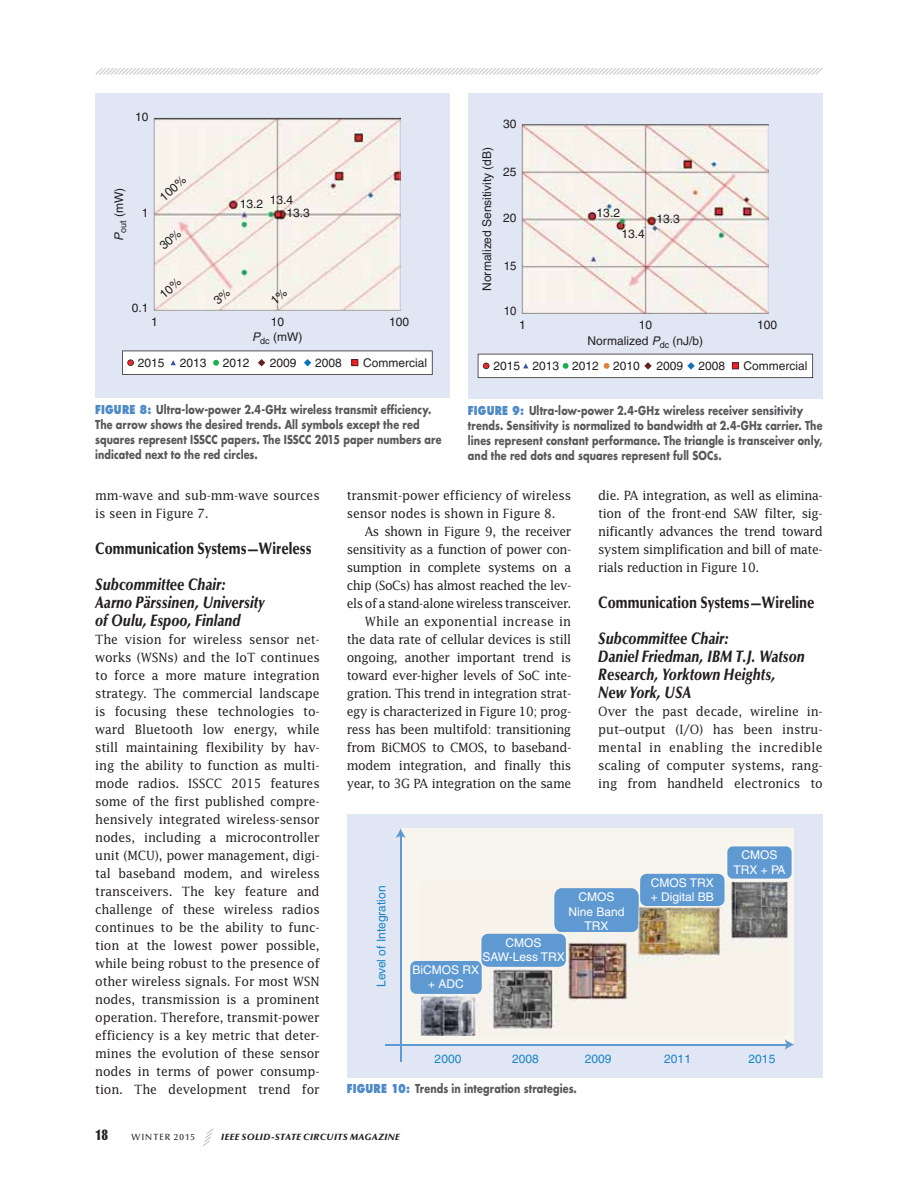
<style>
.page{position:relative;width:918px;height:1188px;background:#fff}
.page>*{position:absolute;margin:0;border:0;box-sizing:border-box;transform-origin:0 0}
.t1{font:italic 900 16.5px/18px "Optima LT Std";letter-spacing:.005em;color:#231f20;scale:.8 1}
.t2{font:900 16.5px "Optima LT Std";letter-spacing:.005em;color:#231f20;scale:.8 1}
.t3{font:900 15px "Optima LT Std";color:#231f20;scale:.75 1}
.t4{font:12.75px/18px "Lucida Std";letter-spacing:-.03em;color:#231f20;text-align:justify;scale:.95 1}
.t5{font:12.75px/18px "Lucida Std";letter-spacing:-.01em;color:#231f20;scale:.95 1}
.t6{font:700 12px/15px "Futura Std";letter-spacing:.01em;color:#58595b;scale:.8 1}
.t7{font:12px/15.3px "Helvetica";color:#231f20;text-align:center}
.t8{font:12px/14.4px "Helvetica";color:#fff;text-align:center}
.t9{font:12px "Helvetica";color:#1b85c6}
.t10{font:12px "Helvetica";color:#231f20;scale:.95 1}
.t11{font:italic 900 9px "Optima LT Std";letter-spacing:.045em;color:#231f20}
.t12{font:500 9px "Optima LT Std";letter-spacing:.115em;color:#231f20}
.s1{font-style:italic}
.s2{font-weight:800;color:#4e89c8}
</style>
<div class="page">
<svg style="left:95px;top:67px;width:728px;height:8px"></svg>
<svg style="left:203px;top:1128px;width:11px;height:18px"></svg>
<div style="left:95px;top:94px;width:355px;height:304px;background:#e0e6f4"></div>
<svg style="left:122px;top:351px;width:311px;height:24px"></svg>
<img style="left:154px;top:119px;width:245px;height:192px">
<div style="left:468px;top:94px;width:355px;height:305px;background:#e0e6f4"></div>
<img style="left:522px;top:126px;width:245px;height:188px">
<svg style="left:478px;top:354px;width:335px;height:24px"></svg>
<div style="left:347px;top:814px;width:476px;height:264px;background:#e0e6f4"></div>
<div style="left:401px;top:828px;width:393px;height:217px;background:#f8f5ee"></div>
<div style="left:410px;top:961px;width:72px;height:33px;background:#5f99d2;border-radius:6px"></div>
<svg style="left:640px;top:874px;width:84px;height:8px"></svg>
<div style="left:727px;top:846px;width:65px;height:33px;background:#5f99d2;border-radius:6px"></div>
<hr style="left:400px;top:835px;width:1px;height:226px;background:#5f99d2">
<svg style="left:395px;top:828px;width:11px;height:10px"></svg>
<hr style="left:385px;top:1044px;width:403px;height:1px;background:#5f99d2">
<svg style="left:785px;top:1039px;width:9px;height:11px"></svg>
<img style="left:421px;top:882px;width:366px;height:154px">
<img style="left:421px;top:961px;width:61px;height:33px">
<img style="left:421px;top:965px;width:58px;height:9px">
<img style="left:429px;top:980px;width:34px;height:9px">
<img style="left:482px;top:934px;width:84px;height:33px">
<img style="left:506px;top:938px;width:35px;height:9px">
<img style="left:483px;top:952px;width:82px;height:9px">
<img style="left:554px;top:888px;width:85px;height:44px">
<img style="left:579px;top:893px;width:35px;height:9px">
<img style="left:569px;top:907px;width:55px;height:9px">
<img style="left:585px;top:922px;width:23px;height:8px">
<img style="left:640px;top:882px;width:84px;height:24px">
<img style="left:652px;top:882px;width:61px;height:5px">
<img style="left:651px;top:893px;width:62px;height:11px">
<svg style="left:159px;top:228px;width:23px;height:22px"></svg>
<svg style="left:160px;top:277px;width:22px;height:21px"></svg>
<svg style="left:213px;top:288px;width:18px;height:17px"></svg>
<svg style="left:271px;top:288px;width:17px;height:17px"></svg>
<p class="t7" style="left:135px;top:110px;width:15px">10</p>
<p class="t7" style="left:113px;top:241px;width:55px;rotate:-90deg"><span class="s1">P</span><sub>out</sub> (mW)</p>
<p class="t7" style="left:142px;top:206px;width:8px">1</p>
<p class="t7" style="left:157px;top:193px;width:32px;rotate:-41deg">100%</p>
<p class="t7" style="left:132px;top:301px;width:18px">0.1</p>
<p class="t7" style="left:287px;top:198px;width:25px;line-height:10.5px;text-align:left;text-indent:-47px">13.2 13.4<br>13.3</p>
<p class="t7" style="left:151px;top:315px;width:8px">1</p>
<p class="t7" style="left:252px;top:315px;width:52px">10<br><span class="s1">P</span><sub>dc</sub> (mW)</p>
<p class="t7" style="left:389px;top:315px;width:22px">100</p>
<p class="t7" style="left:138px;top:356px;width:28px">2015</p>
<p class="t7" style="left:180px;top:356px;width:28px">2013</p>
<p class="t7" style="left:223px;top:356px;width:28px">2012</p>
<p class="t7" style="left:270px;top:356px;width:28px">2009</p>
<p class="t7" style="left:315px;top:356px;width:28px">2008</p>
<p class="t7" style="left:363px;top:356px;width:65px">Commercial</p>
<p class="t7" style="left:481px;top:291px;width:146px;rotate:-90deg">Normalized Sensitivity (dB)</p>
<p class="t7" style="left:503px;top:117px;width:15px">30</p>
<p class="t7" style="left:503px;top:166px;width:15px">25</p>
<p class="t7" style="left:503px;top:211px;width:15px">20</p>
<p class="t10" style="left:504px;top:262px;width:15px">15</p>
<p class="t10" style="left:504px;top:307px;width:15px">10</p>
<p class="t7" style="left:597px;top:207px;width:25px">13.2</p>
<p class="t7" style="left:621px;top:227px;width:25px">13.4</p>
<p class="t7" style="left:657px;top:213px;width:25px">13.3</p>
<p class="t7" style="left:519px;top:318px;width:8px">1</p>
<p class="t7" style="left:588px;top:318px;width:117px">10<br>Normalized <span class="s1">P</span><sub>dc</sub> (nJ/b)</p>
<p class="t7" style="left:757px;top:318px;width:22px">100</p>
<p class="t7" style="left:493px;top:359px;width:148px">2015 2013 2012 2010</p>
<p class="t7" style="left:656px;top:359px;width:28px">2009</p>
<p class="t7" style="left:699px;top:359px;width:28px">2008</p>
<p class="t7" style="left:743px;top:359px;width:65px">Commercial</p>
<p class="t6" style="left:95px;top:403px;width:434px"><span class="s2">FIGURE 8:</span> Ultra-low-power 2.4-GHz wireless transmit efficiency.<br>The arrow shows the desired trends. All symbols except the red squares represent ISSCC papers. The ISSCC 2015 paper numbers are indicated next to the red circles.</p>
<p class="t6" style="left:468px;top:404px;width:445px"><span class="s2">FIGURE 9:</span> Ultra-low-power 2.4-GHz wireless receiver sensitivity trends. Sensitivity is normalized to bandwidth at 2.4-GHz carrier. The lines represent constant performance. The triangle is transceiver only, and the red dots and squares represent full SOCs.</p>
<p class="t5" style="left:95px;top:487px;width:238px">mm-wave and sub-mm-wave sources is seen in Figure 7.</p>
<p class="t2" style="left:95px;top:541px;width:272px">Communication Systems—Wireless</p>
<p class="t1" style="left:95px;top:576px;width:214px">Subcommittee Chair:<br>Aarno Pärssinen, University of Oulu, Espoo, Finland</p>
<p class="t4" style="left:95px;top:631px;width:238px">The vision for wireless sensor net&shy;works (WSNs) and the IoT continues to force a more mature integration strategy. The commercial landscape is focusing these technologies to&shy;ward Bluetooth low energy, while still maintaining flexibility by hav&shy;ing the ability to function as multi&shy;mode radios. ISSCC 2015 features some of the first published compre&shy;hensively integrated wireless-sensor nodes, including a microcontroller unit (MCU), power management, digi&shy;tal baseband modem, and wireless transceivers. The key feature and challenge of these wireless radios continues to be the ability to func&shy;tion at the lowest power possible, while being robust to the presence of other wireless signals. For most WSN nodes, transmission is a prominent operation. Therefore, transmit-power efficiency is a key metric that deter&shy;mines the evolution of these sensor nodes in terms of power consump&shy;tion. The development trend for</p>
<p class="t5" style="left:347px;top:487px;width:238px">transmit-power efficiency of wireless sensor nodes is shown in Figure 8.</p>
<p class="t4" style="left:347px;top:523px;width:238px;text-align:right">As shown in Figure 9, the receiver sensitivity as a function of power con&shy;sumption in complete systems on a chip (SoCs) has almost reached the lev&shy;els of a stand-alone wireless transceiver.<br>While an exponential increase in the data rate of cellular devices is still ongoing, another important trend is toward ever-higher levels of SoC inte&shy;gration. This trend in integration strat&shy;egy is characterized in Figure 10; prog&shy;ress has been multifold: transitioning from BiCMOS to CMOS, to baseband&shy;modem integration, and finally this year, to 3G PA integration on the same</p>
<p class="t4" style="left:598px;top:487px;width:238px">die. PA integration, as well as elimina&shy;tion of the front-end SAW filter, sig&shy;nificantly advances the trend toward system simplification and bill of mate&shy;rials reduction in Figure 10.</p>
<p class="t2" style="left:598px;top:595px;width:272px">Communication Systems—Wireline</p>
<p class="t1" style="left:598px;top:630px;width:260px">Subcommittee Chair:<br>Daniel Friedman, IBM T.J. Watson<br>Research, Yorktown Heights,<br>New York, USA</p>
<p class="t4" style="left:598px;top:703px;width:238px">Over the past decade, wireline in&shy;put–output (I/O) has been instru&shy;mental in enabling the incredible scaling of computer systems, rang&shy;ing from handheld electronics to</p>
<p class="t8" style="left:733px;top:849px;width:54px">CMOS<br>TRX + PA</p>
<p class="t9" style="left:377px;top:987px;width:103px;rotate:-90deg">Level of Integration</p>
<p class="t8" style="left:569px;top:891px;width:58px">CMOS<br>Nine Band<br>TRX</p>
<p class="t8" style="left:482px;top:937px;width:84px">CMOS<br>SAW-Less TRX</p>
<p class="t8" style="left:413px;top:964px;width:68px">BiCMOS RX</p>
<p class="t8" style="left:428px;top:978px;width:37px">+ ADC</p>
<p class="t8" style="left:651px;top:877px;width:65px;text-align:left">CMOS TRX + Digital BB</p>
<p class="t9" style="left:435px;top:1055px;width:28px">2000</p>
<p class="t9" style="left:512px;top:1055px;width:28px">2008</p>
<p class="t9" style="left:585px;top:1055px;width:28px">2009</p>
<p class="t9" style="left:664px;top:1055px;width:28px">2011</p>
<p class="t9" style="left:749px;top:1055px;width:28px">2015</p>
<p class="t6" style="left:347px;top:1082px;width:289px"><span class="s2">FIGURE 10:</span> Trends in integration strategies.</p>
<p class="t3" style="left:95px;top:1126px;width:19px">18</p>
<p class="t12" style="left:131px;top:1131px;width:65px">WINTER 2015</p>
<p class="t11" style="left:221px;top:1133px;width:180px">IEEE SOLID-STATE CIRCUITS MAGAZINE</p>
</div>
